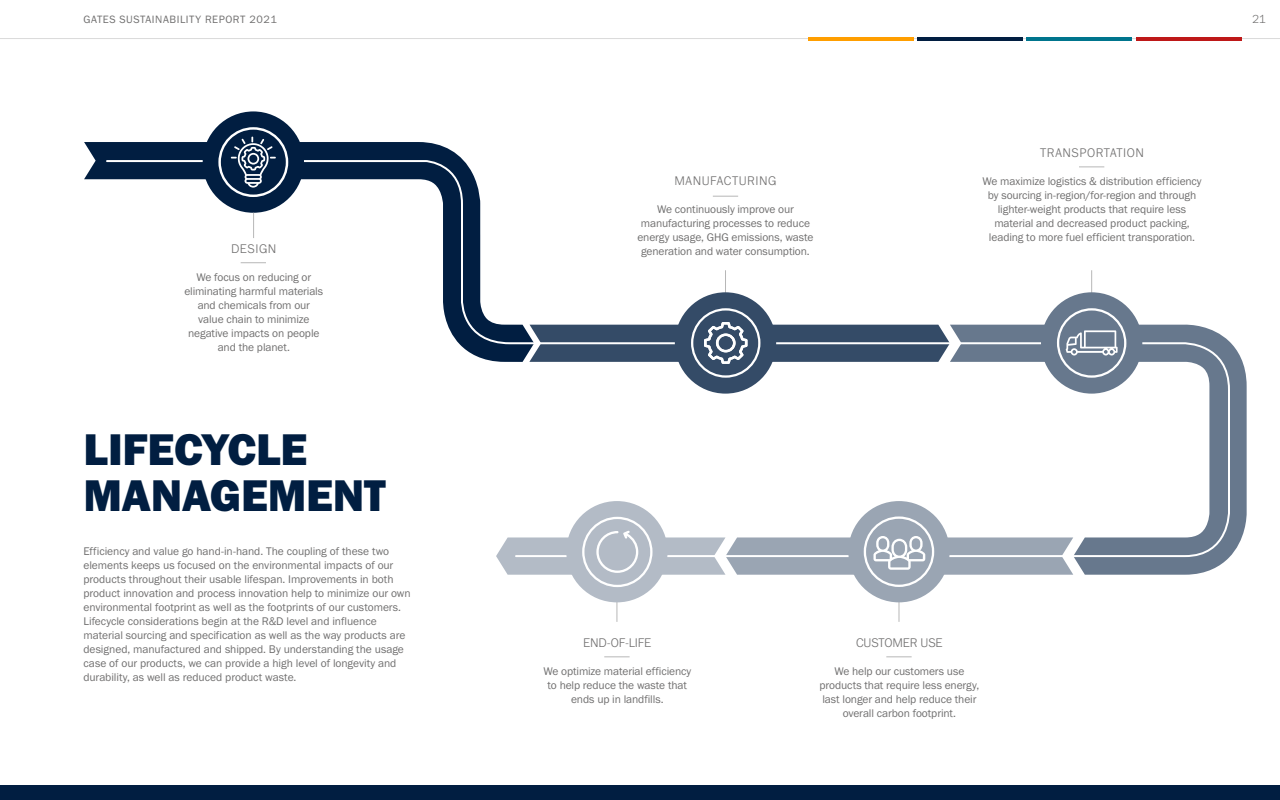
<style>
.page{position:relative;width:1280px;height:800px;background:#fff}
.page>*{position:absolute;margin:0;border:0;box-sizing:border-box;transform-origin:0 0}
.H1_Outline{font:46px/46px "Franklin Gothic URW Hea";letter-spacing:-.005em;color:#011e41}
._11pt_Light_Caps_des{font:300 13px "Franklin Gothic URW";letter-spacing:.04em;color:#706f6f}
._11_5pt_Main_text_Pa{font:300 13px "Franklin Gothic URW";letter-spacing:-.01em;color:#706f6f}
._11pt_Light_Caps_des-2{font:300 13px "Franklin Gothic URW";letter-spacing:-.015em;color:#706f6f}
.t1{font:300 12px "Franklin Gothic URW";color:#706f6f}
._11_5pt_Main_text_Pa-2{font:11.5px/14px "Franklin Gothic URW Boo";letter-spacing:-.01em;color:#706f6f;text-align:center}
.t2{font:11px "Franklin Gothic URW Boo";letter-spacing:.05em;color:#706f6f}
</style>
<div class="page">
<svg style="left:1074px;top:343px;width:173px;height:232px;fill:#67788d"></svg>
<svg style="left:84px;top:142px;width:378px;height:38px;background:#173151"></svg>
<svg style="left:105px;top:159px;width:1126px;height:399px"></svg>
<div style="left:203px;top:111px;width:101px;height:102px;background:#011e41;border-radius:50%"></div>
<svg style="left:253px;top:213px;width:1px;height:25px"></svg>
<svg style="left:241px;top:262px;width:25px;height:1px"></svg>
<svg style="left:218px;top:127px;width:70px;height:70px"></svg>
<svg style="left:725px;top:270px;width:1px;height:22px"></svg>
<div style="left:675px;top:292px;width:101px;height:102px;background:#344b67;border-radius:50%"></div>
<svg style="left:713px;top:196px;width:25px;height:1px"></svg>
<svg style="left:529px;top:308px;width:421px;height:70px"></svg>
<svg style="left:1091px;top:270px;width:1px;height:22px"></svg>
<div style="left:1041px;top:292px;width:101px;height:102px;background:#67788d;border-radius:50%"></div>
<svg style="left:1079px;top:167px;width:25px;height:1px"></svg>
<svg style="left:1057px;top:308px;width:70px;height:70px"></svg>
<svg style="left:899px;top:602px;width:1px;height:20px"></svg>
<div style="left:848px;top:501px;width:102px;height:101px;background:#9aa5b3;border-radius:50%"></div>
<svg style="left:886px;top:657px;width:26px;height:1px"></svg>
<svg style="left:617px;top:602px;width:1px;height:20px"></svg>
<div style="left:566px;top:501px;width:102px;height:101px;background:#b3bbc6;border-radius:50%"></div>
<svg style="left:604px;top:657px;width:26px;height:1px"></svg>
<svg style="left:496px;top:516px;width:577px;height:71px"></svg>
<hr style="left:0;top:38px;width:1280px;height:1px;background:#dadada">
<hr style="left:808px;top:37px;width:105px;height:4px;background:#ff9e00">
<hr style="left:917px;top:37px;width:106px;height:4px;background:#011e41">
<hr style="left:1027px;top:37px;width:105px;height:4px;background:#00758d">
<hr style="left:1136px;top:37px;width:106px;height:4px;background:#be1818">
<div style="left:0;top:785px;width:1280px;height:15px;background:#011e41"></div>
<p class="t2" style="left:83px;top:13px;width:195px">GATES SUSTAINABILITY REPORT 2021</p>
<p class="t1" style="left:1252px;top:11px;width:15px">21</p>
<p class="_11pt_Light_Caps_des" style="left:231px;top:240px;width:47px">DESIGN</p>
<p class="_11_5pt_Main_text_Pa-2" style="left:184px;top:270px;width:140px">We focus on reducing or eliminating harmful materials and chemicals from our value chain to minimize negative impacts on people and the planet.</p>
<h1 class="H1_Outline" style="left:83px;top:425px;width:304px">LIFECYCLE<br>MANAGEMENT</h1>
<p class="_11_5pt_Main_text_Pa-2" style="left:83px;top:544px;width:329px;text-align:left">Efficiency and value go hand-in-hand. The coupling of these two elements keeps us focused on the environmental impacts of our products throughout their usable lifespan. Improvements in both product innovation and process innovation help to minimize our own environmental footprint as well as the footprints of our customers.<br>Lifecycle considerations begin at the R&amp;D level and influence material sourcing and specification as well as the way products are designed, manufactured and shipped. By understanding the usage case of our products, we can provide a high level of longevity and durability, as well as reduced product waste.</p>
<p class="_11pt_Light_Caps_des" style="left:674px;top:173px;width:104px">MANUFACTURING</p>
<p class="_11_5pt_Main_text_Pa-2" style="left:637px;top:202px;width:178px">We continuously improve our manufacturing processes to reduce energy usage, GHG emissions, waste generation and water consumption.</p>
<p class="_11pt_Light_Caps_des" style="left:1040px;top:145px;width:106px">TRANSPORTATION</p>
<p class="_11_5pt_Main_text_Pa-2" style="left:982px;top:174px;width:221px">We maximize logistics &amp; distribution efficiency by sourcing in-region/for-region and through lighter-weight products that require less material and decreased product packing, leading to more fuel efficient transporation.</p>
<p class="_11pt_Light_Caps_des-2" style="left:583px;top:634px;width:70px">END-OF-LIFE</p>
<p class="_11_5pt_Main_text_Pa-2" style="left:543px;top:664px;width:149px">We optimize material efficiency to help reduce the waste that ends up in landfills.</p>
<p class="_11_5pt_Main_text_Pa" style="left:856px;top:634px;width:88px">CUSTOMER USE</p>
<p class="_11_5pt_Main_text_Pa-2" style="left:819px;top:664px;width:161px">We help our customers use products that require less energy, last longer and help reduce their overall carbon footprint.</p>
</div>
